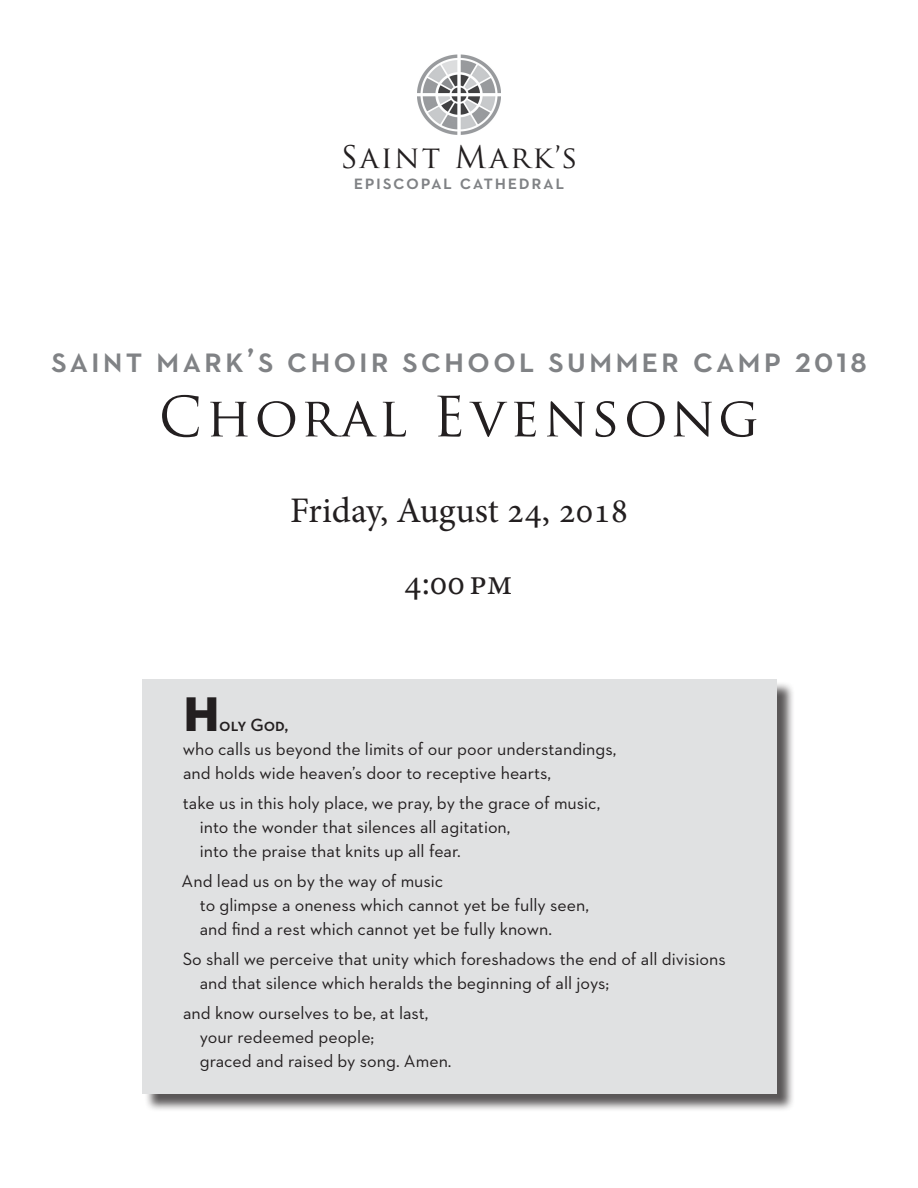
<style>
.page{position:relative;width:918px;height:1188px;background:#fff}
.page>*{position:absolute;margin:0;border:0;box-sizing:border-box;transform-origin:0 0}
.t1{font:54px "Trajan Pro";letter-spacing:.07em;color:#231f20}
.t2{font:49.5px "Neutraface 2 Display Titling";color:#231f20}
.t3{font:600 36px "Neutraface 2 Text";letter-spacing:.08em;color:#808285}
.t4{font:36px "Minion Pro";color:#231f20}
.t5{font:30.3px "Trajan Pro";letter-spacing:.07em;color:#231f20}
.t6{font:600 20.25px "Neutraface 2 Text";letter-spacing:.08em;color:#808285}
.t7{font:18px "Neutraface 2 Text";color:#231f20}
.t8{font:600 18px "Neutraface 2 Text";color:#231f20}
</style>
<div class="page">
<img style="left:417px;top:54px;width:84px;height:81px">
<div style="left:144px;top:681px;width:651px;height:431px;background:#231f20;opacity:.75"></div>
<div style="left:142px;top:679px;width:634px;height:415px;background:#e0e1e2"></div>
<p class="t5" style="left:340px;top:138px;width:239px">Saint Mark’s</p>
<p class="t6" style="left:354px;top:170px;width:212px">episcopal cathedral</p>
<p class="t3" style="left:51px;top:337px;width:818px">saint mark’s choir school summer camp 2018</p>
<p class="t1" style="left:159px;top:382px;width:602px">Choral Evensong</p>
<p class="t4" style="left:290px;top:486px;width:340px">Friday, August 24, 2018</p>
<p class="t4" style="left:404px;top:558px;width:110px">4:00 pm</p>
<p class="t2" style="left:184px;top:683px;width:37px">H</p>
<p class="t8" style="left:219px;top:713px;width:71px">oly God,</p>
<p class="t7" style="left:183px;top:738px;width:435px">who calls us beyond the limits of our poor understandings,</p>
<p class="t7" style="left:183px;top:762px;width:370px">and holds wide heaven’s door to receptive hearts,</p>
<p class="t7" style="left:183px;top:792px;width:419px">take us in this holy place, we pray, by the grace of music,</p>
<p class="t7" style="left:200px;top:816px;width:312px">into the wonder that silences all agitation,</p>
<p class="t7" style="left:200px;top:840px;width:262px">into the praise that knits up all fear.</p>
<p class="t7" style="left:182px;top:870px;width:263px">And lead us on by the way of music</p>
<p class="t7" style="left:200px;top:894px;width:391px">to glimpse a oneness which cannot yet be fully seen,</p>
<p class="t7" style="left:200px;top:918px;width:354px">and find a rest which cannot yet be fully known.</p>
<p class="t7" style="left:183px;top:948px;width:545px">So shall we perceive that unity which foreshadows the end of all divisions</p>
<p class="t7" style="left:200px;top:972px;width:411px">and that silence which heralds the beginning of all joys;</p>
<p class="t7" style="left:183px;top:1002px;width:247px">and know ourselves to be, at last,</p>
<p class="t7" style="left:200px;top:1026px;width:176px">your redeemed people;</p>
<p class="t7" style="left:200px;top:1050px;width:253px">graced and raised by song. Amen.</p>
</div>
